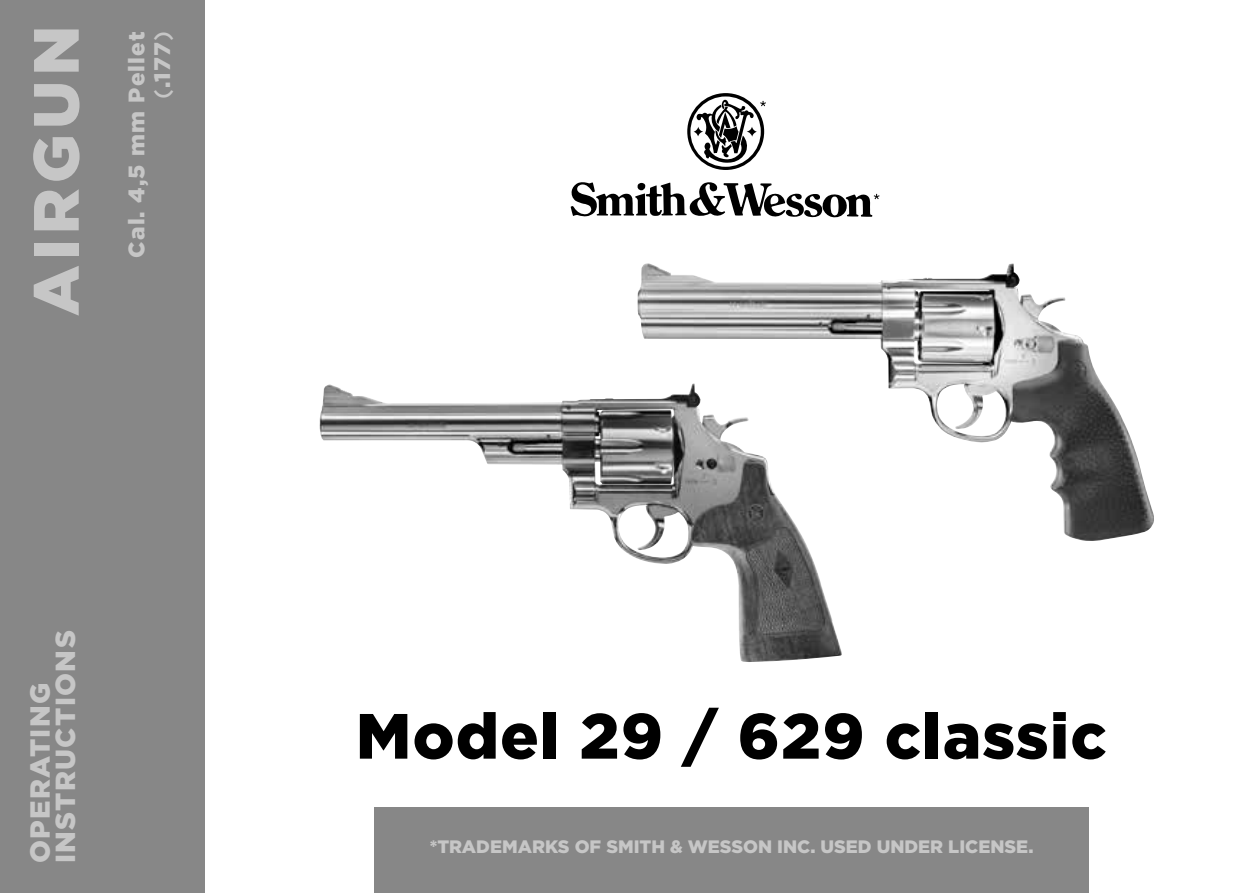
<style>
.page{position:relative;width:1259px;height:893px;background:#fff}
.page>*{position:absolute;margin:0;border:0;box-sizing:border-box;transform-origin:0 0}
.t1{font:900 63.9px "Gotham";letter-spacing:.02em;color:#000}
.t2{font:900 63.9px "Gotham";letter-spacing:.08em;color:#c6c6c6}
.t3{font:900 27.6px/25.5px "Gotham";letter-spacing:.05em;color:#c6c6c6}
.t4{font:900 22.5px/25.5px "Gotham";letter-spacing:.05em;color:#c6c6c6;text-align:right}
.t5{font:900 18px "Gotham";color:#c6c6c6}
.s1{font-weight:500}
</style>
<div class="page">
<div style="left:0;top:0;width:204px;height:893px;background:#878787"></div>
<div style="left:374px;top:807px;width:715px;height:86px;background:#878787"></div>
<svg style="left:687px;top:93px;width:79px;height:77px"></svg>
<svg style="left:570px;top:182px;width:309px;height:36px"></svg>
<img style="left:319px;top:384px;width:523px;height:278px">
<img style="left:637px;top:263px;width:517px;height:279px">
<h1 class="t2" style="left:12px;top:316px;width:292px;rotate:-90deg">AIRGUN</h1>
<p class="t4" style="left:124px;top:258px;width:228px;rotate:-90deg">Cal. 4,5 mm Pellet <span class="s1">(</span>.177<span class="s1">)</span></p>
<h2 class="t3" style="left:27px;top:863px;width:234px;rotate:-90deg">OPERATING<br>INSTRUCTIONS</h2>
<h1 class="t1" style="left:356px;top:692px;width:752px">Model 29 / 629 classic</h1>
<p class="t5" style="left:430px;top:835px;width:605px">*TRADEMARKS OF SMITH &amp; WESSON INC. USED UNDER LICENSE.</p>
</div>
